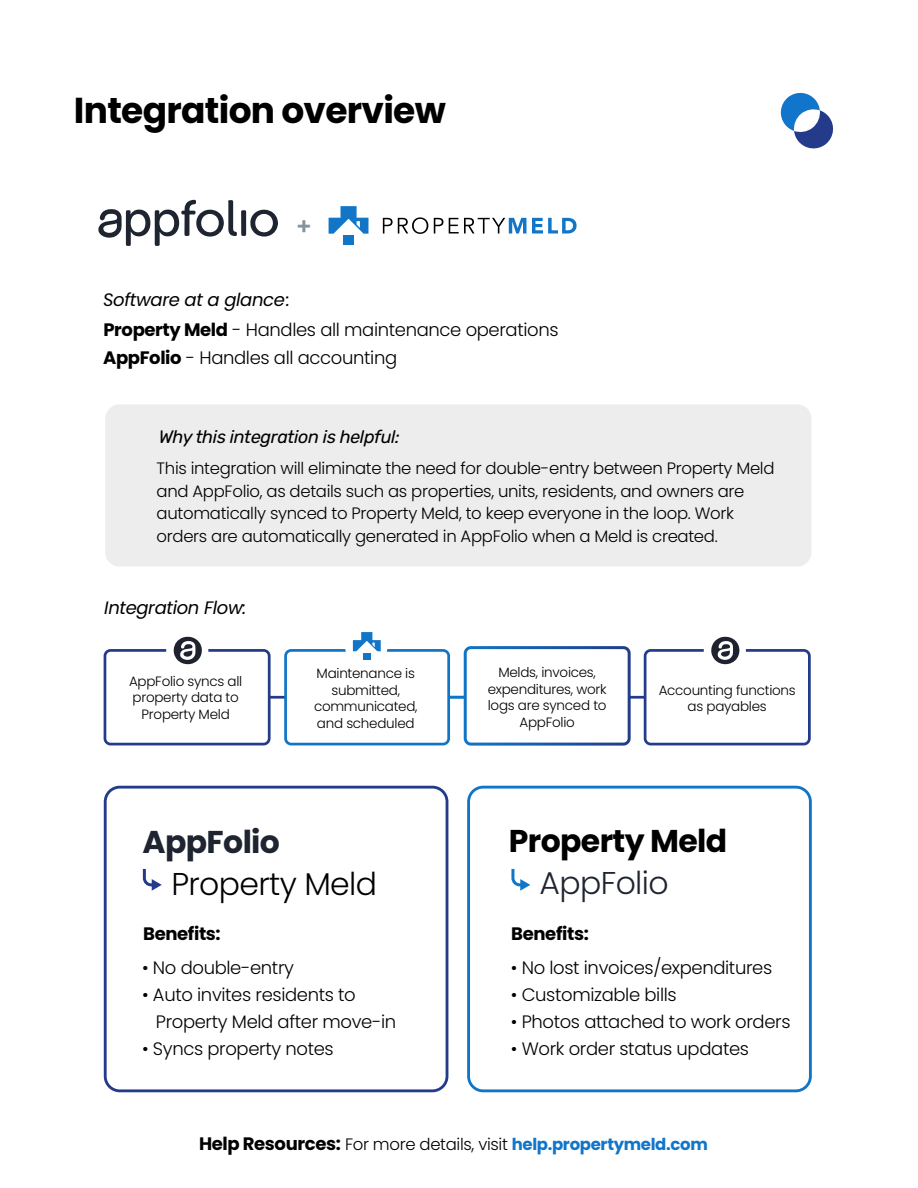
<style>
.page{position:relative;width:918px;height:1188px;background:#fff}
.page>*{position:absolute;margin:0;border:0;box-sizing:border-box;transform-origin:0 0}
.t1{font:700 36px "Poppins";letter-spacing:-.02em;color:#000}
.t2{font:300 31.5px "Poppins";letter-spacing:-.02em;color:#000}
.t3{font:700 31.5px "Poppins";letter-spacing:-.02em;color:#000}
.t4{font:700 31.5px "Poppins";letter-spacing:-.02em;color:#1e2430}
.t5{font:300 31.5px "Poppins";letter-spacing:-.02em;color:#1e2430}
.t6{font:700 22.65px "Rubik";color:#83959a}
.t7{font:300 18px/27px "Poppins";letter-spacing:-.02em;color:#000}
.t8{font:italic 18px "Poppins";letter-spacing:-.02em;color:#000}
.t9{font:italic 18px "Rubik";letter-spacing:-.02em;color:#000}
.t10{font:700 18px "Poppins";letter-spacing:-.02em;color:#000}
.t11{font:300 16.5px/22.5px "Poppins";letter-spacing:-.02em;color:#000}
.t12{font:700 16.5px "Poppins";letter-spacing:-.02em;color:#1175c9}
.t13{font:300 13.5px/16.5px "Poppins";letter-spacing:-.02em;color:#000;text-align:center}
.s1{font-weight:700}
.s2{font-size:18px;color:#000}
.s3{font-weight:300;color:#000}
</style>
<div class="page">
<div style="left:105px;top:404px;width:707px;height:163px;background:#ededed;border-radius:14px"></div>
<div style="left:104px;top:786px;width:344px;height:306px;border:3px solid #233b8a;border-radius:15px"></div>
<div style="left:467px;top:786px;width:345px;height:306px;border:3px solid #1175c7;border-radius:15px"></div>
<div style="left:343px;top:236px;width:11px;height:9px;background:#1175c8"></div>
<svg style="left:329px;top:206px;width:39px;height:28px"></svg>
<svg style="left:383px;top:217px;width:45px;height:17px"></svg>
<svg style="left:434px;top:218px;width:9px;height:16px"></svg>
<svg style="left:449px;top:218px;width:77px;height:16px"></svg>
<svg style="left:532px;top:218px;width:45px;height:16px"></svg>
<svg style="left:142px;top:868px;width:20px;height:23px"></svg>
<svg style="left:511px;top:868px;width:19px;height:23px"></svg>
<hr style="left:629px;top:696px;width:16px;height:3px;background:#233b8a">
<hr style="left:270px;top:696px;width:16px;height:3px;background:#233b8a">
<div style="left:464px;top:646px;width:167px;height:100px;border:3px solid #fff;border-radius:6px"></div>
<div style="left:284px;top:649px;width:166px;height:96px;border:3px solid #1175c7;border-radius:6px"></div>
<div style="left:345px;top:626px;width:42px;height:42px;background:#fff;border-radius:50%"></div>
<div style="left:363px;top:653px;width:7px;height:6px;background:#1175c8"></div>
<svg style="left:353px;top:632px;width:28px;height:19px"></svg>
<hr style="left:450px;top:696px;width:16px;height:3px;background:#1175c7">
<div style="left:644px;top:649px;width:167px;height:96px;border:3px solid #233b8a;border-radius:6px"></div>
<div style="left:104px;top:649px;width:167px;height:96px;border:3px solid #233b8a;border-radius:6px"></div>
<svg style="left:780px;top:92px;width:54px;height:57px"></svg>
<svg style="left:98px;top:200px;width:180px;height:46px"></svg>
<div style="left:704px;top:630px;width:42px;height:42px;background:#fff;border-radius:50%"></div>
<svg style="left:711px;top:637px;width:28px;height:27px"></svg>
<div style="left:166px;top:630px;width:42px;height:42px;background:#fff;border-radius:50%"></div>
<svg style="left:174px;top:637px;width:28px;height:27px"></svg>
<h1 class="t1" style="left:74px;top:89px;width:373px">Integration overview</h1>
<h3 class="t6" style="left:297px;top:212px;width:15px">+</h3>
<p class="t8" style="left:103px;top:289px;width:188px">Software at a glance:</p>
<p class="t7" style="left:103px;top:316px;width:457px"><span class="s1">Property Meld</span> - Handles all maintenance operations</p>
<p class="t7" style="left:103px;top:344px;width:296px"><span class="s1">AppFolio</span> - Handles all accounting</p>
<p class="t9" style="left:159px;top:427px;width:243px">Why this integration is helpful:</p>
<p class="t11" style="left:157px;top:457px;width:619px">This integration will eliminate the need for double-entry between Property Meld and AppFolio, as details such as properties, units, residents, and owners are automatically synced to Property Meld, to keep everyone in the loop. Work orders are automatically generated in AppFolio when a Meld is created.</p>
<p class="t8" style="left:104px;top:598px;width:143px">Integration Flow:</p>
<p class="t13" style="left:129px;top:673px;width:115px">AppFolio syncs all property data to<br>Property Meld</p>
<p class="t13" style="left:314px;top:666px;width:105px">Maintenance is submitted, communicated, and scheduled</p>
<p class="t13" style="left:488px;top:664px;width:120px">Melds, invoices, expenditures, work logs are synced to<br>AppFolio</p>
<p class="t13" style="left:659px;top:682px;width:138px">Accounting functions as payables</p>
<h2 class="t4" style="left:143px;top:824px;width:139px">AppFolio</h2>
<h2 class="t2" style="left:171px;top:866px;width:207px">Property Meld</h2>
<h2 class="t5" style="left:540px;top:865px;width:131px">AppFolio</h2>
<h2 class="t3" style="left:509px;top:823px;width:220px">Property Meld</h2>
<p class="t10" style="left:143px;top:924px;width:79px">Benefits:</p>
<p class="t7" style="left:142px;top:954px;width:153px">• No double-entry</p>
<p class="t7" style="left:156px;top:981px;width:242px;text-indent:-14px">• Auto invites residents to<br>Property Meld after move-in</p>
<p class="t7" style="left:142px;top:1035px;width:193px">• Syncs property notes</p>
<p class="t10" style="left:511px;top:923px;width:79px">Benefits:</p>
<p class="t7" style="left:511px;top:954px;width:263px">• No lost invoices/expenditures</p>
<p class="t7" style="left:511px;top:981px;width:167px">• Customizable bills</p>
<p class="t7" style="left:511px;top:1008px;width:281px">• Photos attached to work orders</p>
<p class="t7" style="left:511px;top:1035px;width:240px">• Work order status updates</p>
<p class="t12" style="left:199px;top:1135px;width:510px"><span class="s2">Help Resources:</span> <span class="s3">For more details, visit</span> help.propertymeld.com</p>
</div>
